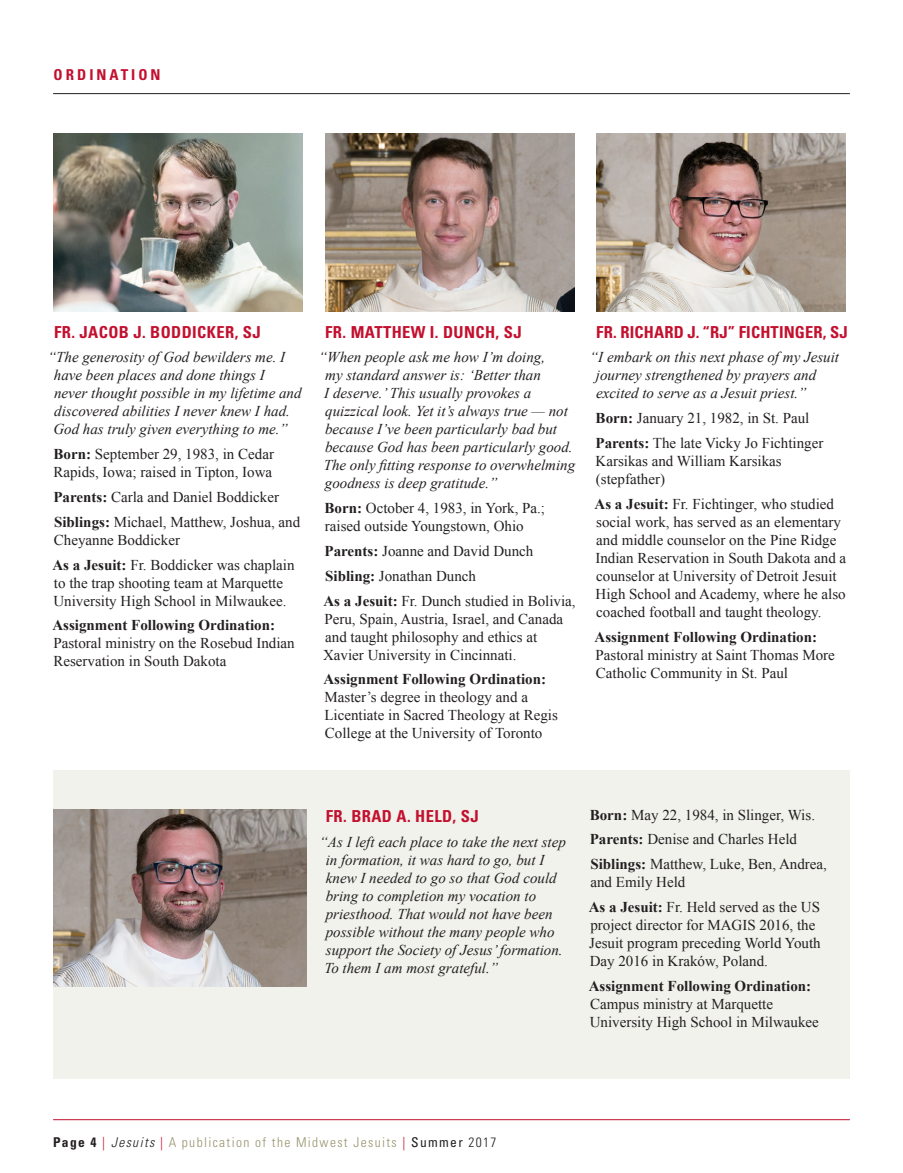
<style>
.page{position:relative;width:903px;height:1173px;background:#fff}
.page>*{position:absolute;margin:0;border:0;box-sizing:border-box;transform-origin:0 0}
.t1{font:700 condensed 16.5px "Univers";letter-spacing:.025em;color:#c3102f}
.t2{font:15px/18px "Times New Roman";color:#231f20}
.t3{font:italic 15px/18px "Times New Roman";color:#231f20}
.t4{font:700 15px "Times New Roman";color:#231f20}
.t5{font:700 condensed 15px "Univers";letter-spacing:.2em;color:#c3102f}
.t6{font:300 condensed 13.5px "Univers";letter-spacing:.1em;color:#98946f}
.s1{font-weight:700}
.s2{font-weight:700;color:#231f20}
.s3{color:#c3102f}
.s4{font-style:italic;color:#231f20}
.s5{font-weight:400;color:#231f20}
.s6{color:#231f20}
</style>
<div class="page">
<div style="left:53px;top:770px;width:797px;height:309px;background:#f1f2ec"></div>
<hr style="left:53px;top:1119px;width:797px;height:1px;background:#c3102f">
<hr style="left:53px;top:93px;width:797px;height:1px;background:#231f20">
<img style="left:53px;top:134px;width:249px;height:177px">
<img style="left:325px;top:134px;width:250px;height:177px">
<img style="left:596px;top:134px;width:249px;height:177px">
<img style="left:53px;top:809px;width:253px;height:177px">
<p class="t5" style="left:54px;top:65px;width:108px">ORDINATION</p>
<p class="t1" style="left:54px;top:322px;width:208px">FR. JACOB J. BODDICKER, SJ</p>
<p class="t3" style="left:53px;top:348px;width:250px;text-indent:-6px">“The generosity of God bewilders me. I have been places and done things I<br>never thought possible in my lifetime and discovered abilities I never knew I had.<br>God has truly given everything to me.”</p>
<p class="t2" style="left:53px;top:445px;width:222px"><span class="s1">Born:</span> September 29, 1983, in Cedar<br>Rapids, Iowa; raised in Tipton, Iowa</p>
<p class="t2" style="left:53px;top:484px;width:248px;line-height:24.8px"><span class="s1">Parents:</span> Carla and Daniel Boddicker<br><span class="s1">Siblings:</span> Michael, Matthew, Joshua, and</p>
<p class="t2" style="left:52px;top:527px;width:244px;line-height:24.8px">Cheyanne Boddicker<br><span class="s1">As a Jesuit:</span> Fr. Boddicker was chaplain</p>
<p class="t2" style="left:53px;top:573px;width:234px">to the trap shooting team at Marquette<br>University High School in Milwaukee.</p>
<p class="t4" style="left:52px;top:615px;width:224px">Assignment Following Ordination:</p>
<p class="t2" style="left:53px;top:634px;width:243px">Pastoral ministry on the Rosebud Indian<br>Reservation in South Dakota</p>
<p class="t1" style="left:325px;top:322px;width:198px">FR. MATTHEW I. DUNCH, SJ</p>
<p class="t3" style="left:324px;top:348px;width:253px;text-indent:-5px">“When people ask me how I’m doing,<br>my standard answer is: ‘Better than<br>I deserve.’ This usually provokes a quizzical look. Yet it’s always true — not because I’ve been particularly bad but because God has been particularly good.<br>The only fitting response to overwhelming goodness is deep gratitude.”</p>
<p class="t2" style="left:325px;top:499px;width:222px"><span class="s1">Born:</span> October 4, 1983, in York, Pa.; raised outside Youngstown, Ohio</p>
<p class="t2" style="left:323px;top:538px;width:254px;line-height:24.8px"><span class="s1">Parents:</span> Joanne and David Dunch<br><span class="s1">Sibling:</span> Jonathan Dunch<br><span class="s1">As a Jesuit:</span> Fr. Dunch studied in Bolivia,</p>
<p class="t2" style="left:323px;top:609px;width:242px">Peru, Spain, Austria, Israel, and Canada and taught philosophy and ethics at<br>Xavier University in Cincinnati.</p>
<p class="t4" style="left:323px;top:669px;width:224px">Assignment Following Ordination:</p>
<p class="t2" style="left:324px;top:688px;width:235px">Master’s degree in theology and a<br>Licentiate in Sacred Theology at Regis<br>College at the University of Toronto</p>
<p class="t1" style="left:596px;top:322px;width:253px">FR. RICHARD J. “RJ” FICHTINGER, SJ</p>
<p class="t3" style="left:596px;top:348px;width:245px;text-indent:-6px">“I embark on this next phase of my Jesuit journey strengthened by prayers and excited to serve as a Jesuit priest.”</p>
<p class="t2" style="left:595px;top:405px;width:229px;line-height:24.8px"><span class="s1">Born:</span> January 21, 1982, in St. Paul<br><span class="s1">Parents:</span> The late Vicky Jo Fichtinger</p>
<p class="t2" style="left:595px;top:452px;width:188px">Karsikas and William Karsikas (stepfather)</p>
<p class="t2" style="left:594px;top:494px;width:253px"><span class="s1">As a Jesuit:</span> Fr. Fichtinger, who studied social work, has served as an elementary and middle counselor on the Pine Ridge Indian Reservation in South Dakota and a counselor at University of Detroit Jesuit High School and Academy, where he also coached football and taught theology.</p>
<p class="t4" style="left:594px;top:626px;width:224px">Assignment Following Ordination:</p>
<p class="t2" style="left:595px;top:645px;width:241px">Pastoral ministry at Saint Thomas More<br>Catholic Community in St. Paul</p>
<p class="t1" style="left:326px;top:806px;width:154px">FR. BRAD A. HELD, SJ</p>
<p class="t3" style="left:324px;top:833px;width:243px;text-indent:-5px">“As I left each place to take the next step in formation, it was hard to go, but I knew I needed to go so that God could bring to completion my vocation to priesthood. That would not have been possible without the many people who support the Society of Jesus’ formation.<br>To them I am most grateful.”</p>
<p class="t2" style="left:590px;top:802px;width:239px;line-height:24.8px"><span class="s1">Born:</span> May 22, 1984, in Slinger, Wis.<br><span class="s1">Parents:</span> Denise and Charles Held<br><span class="s1">Siblings:</span> Matthew, Luke, Ben, Andrea,</p>
<p class="t2" style="left:589px;top:869px;width:233px;line-height:24.8px">and Emily Held<br><span class="s1">As a Jesuit:</span> Fr. Held served as the US</p>
<p class="t2" style="left:589px;top:916px;width:233px">project director for MAGIS 2016, the<br>Jesuit program preceding World Youth<br>Day 2016 in Kraków, Poland.</p>
<p class="t4" style="left:589px;top:975px;width:224px">Assignment Following Ordination:</p>
<p class="t2" style="left:590px;top:994px;width:231px">Campus ministry at Marquette<br>University High School in Milwaukee</p>
<p class="t6" style="left:53px;top:1134px;width:445px"><span class="s2">Page 4</span> <span class="s3">|</span> <span class="s4">Jesuits</span> <span class="s3">|</span> A publication of the Midwest Jesuits <span class="s3">|</span> <span class="s5">Summer</span> <span class="s6">2017</span></p>
</div>
